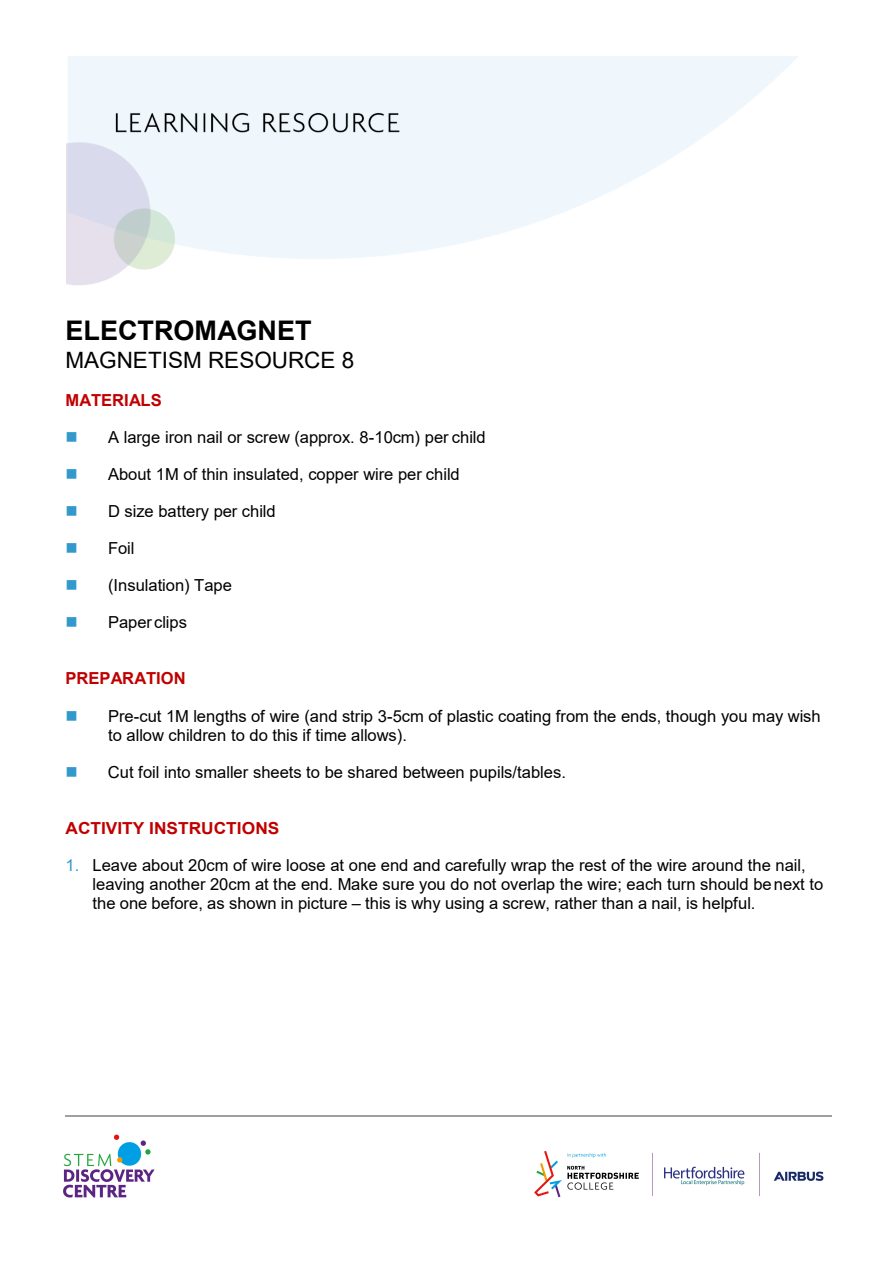
<style>
.page{position:relative;width:893px;height:1264px;background:#fff}
.page>*{position:absolute;margin:0;border:0;box-sizing:border-box;transform-origin:0 0}
.t1{font:700 27px "Arial";color:#000}
.t2{font:22.5px "Arial";color:#000}
.t3{font:16.5px/19px "Arial";color:#000}
.t4{font:700 16.5px "Arial";color:#c00000}
.t5{font:700 16.5px "Arial";color:#c00000;scale:1.05 1}
.s1{color:#39c}
</style>
<div class="page">
<img style="left:66px;top:56px;width:733px;height:229px">
<hr style="left:66px;top:1115px;width:765px;height:1px;background:#a0a0a0">
<img style="left:63px;top:1134px;width:92px;height:64px">
<img style="left:534px;top:1151px;width:290px;height:47px">
<h1 class="t1" style="left:66px;top:311px;width:247px">ELECTROMAGNET</h1>
<h2 class="t2" style="left:66px;top:344px;width:290px">MAGNETISM RESOURCE 8</h2>
<p class="t4" style="left:66px;top:388px;width:98px">MATERIALS</p>
<p class="t3" style="left:66px;top:427px;width:421px"><span class="s1">■</span> A large iron nail or screw (approx. 8-10cm) per child</p>
<p class="t3" style="left:65px;top:464px;width:396px"><span class="s1">■</span> About 1M of thin insulated, copper wire per child</p>
<p class="t3" style="left:65px;top:501px;width:212px"><span class="s1">■</span> D size battery per child</p>
<p class="t3" style="left:65px;top:538px;width:71px"><span class="s1">■</span> Foil</p>
<p class="t3" style="left:65px;top:575px;width:168px"><span class="s1">■</span> (Insulation) Tape</p>
<p class="t3" style="left:65px;top:612px;width:123px"><span class="s1">■</span> Paperclips</p>
<p class="t4" style="left:66px;top:667px;width:122px">PREPARATION</p>
<p class="t3" style="left:108px;top:706px;width:714px;text-indent:-42px"><span class="s1">■</span> Pre-cut 1M lengths of wire (and strip 3-5cm of plastic coating from the ends, though you may wish to allow children to do this if time allows).</p>
<p class="t3" style="left:65px;top:762px;width:502px"><span class="s1">■</span> Cut foil into smaller sheets to be shared between pupils/tables.</p>
<p class="t5" style="left:66px;top:816px;width:205px">ACTIVITY INSTRUCTIONS</p>
<p class="t3" style="left:92px;top:855px;width:732px;text-indent:-27px"><span class="s1">1.</span> Leave about 20cm of wire loose at one end and carefully wrap the rest of the wire around the nail, leaving another 20cm at the end. Make sure you do not overlap the wire; each turn should benext to the one before, as shown in picture – this is why using a screw, rather than a nail, is helpful.</p>
</div>
